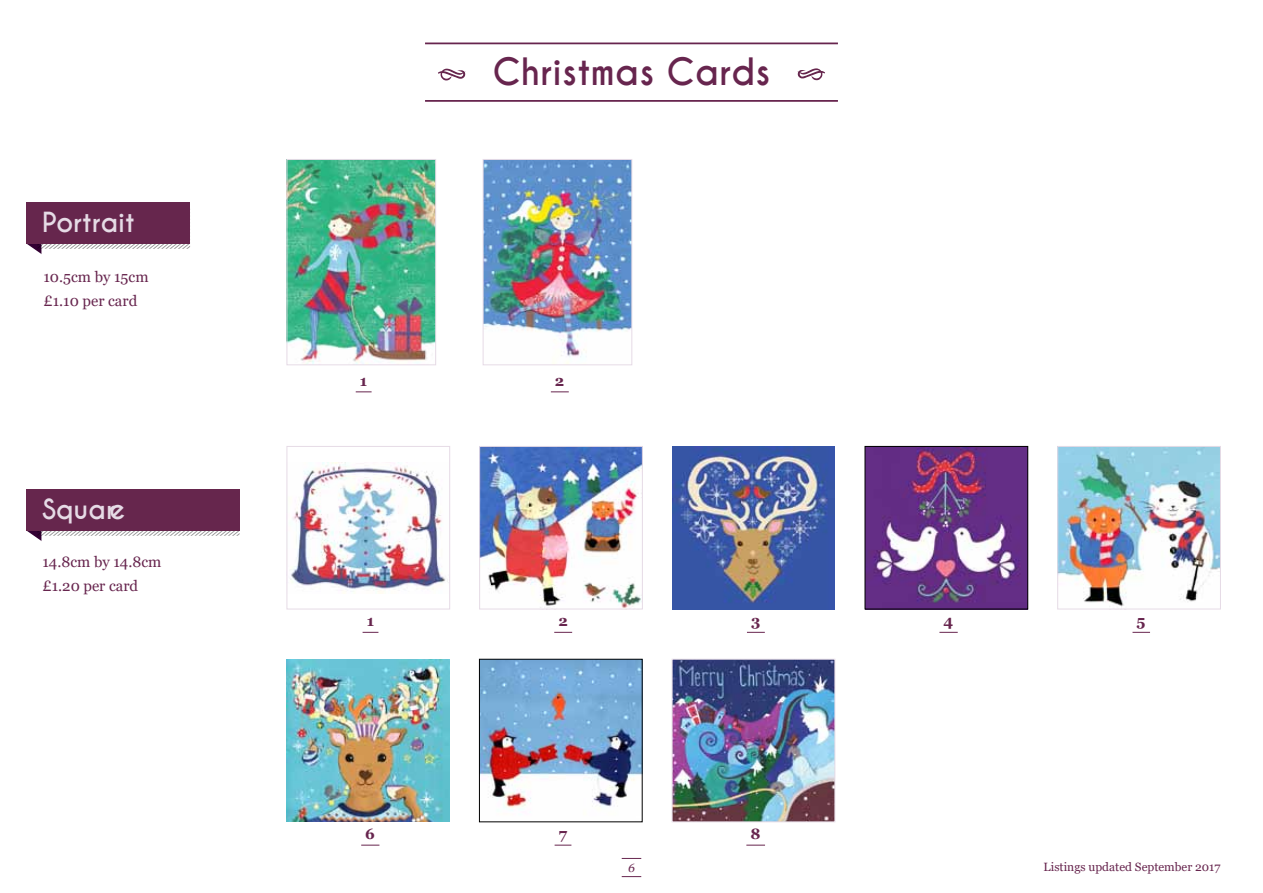
<style>
.page{position:relative;width:1263px;height:893px;background:#fff}
.page>*{position:absolute;margin:0;border:0;box-sizing:border-box;transform-origin:0 0}
.t1{font:700 35.4px "Caviar Dreams";color:#67254e}
.t2{font:700 25.95px "Caviar Dreams";color:#e6dbe6}
.t3{font:15px/24px "Georgia";color:#67254e}
.t4{font:700 15px "Georgia";color:#67254e}
.t5{font:12px "Georgia";color:#67254e}
.t6{font:italic 12px "Georgia";color:#67254e}
</style>
<div class="page">
<svg style="left:622px;top:858px;width:19px;height:1px"></svg>
<svg style="left:622px;top:876px;width:19px;height:1px"></svg>
<img style="left:290px;top:462px;width:158px;height:132px">
<div style="left:287px;top:446px;width:163px;height:163px;border:1px solid #e6dbe6"></div>
<svg style="left:363px;top:632px;width:15px;height:1px"></svg>
<img style="left:481px;top:448px;width:159px;height:159px">
<div style="left:479px;top:446px;width:163px;height:163px;border:1px solid #e6dbe6"></div>
<svg style="left:554px;top:632px;width:18px;height:1px"></svg>
<img style="left:672px;top:446px;width:163px;height:163px">
<svg style="left:747px;top:632px;width:18px;height:1px"></svg>
<img style="left:867px;top:448px;width:159px;height:159px">
<div style="left:865px;top:446px;width:163px;height:163px;border:1px solid #000"></div>
<svg style="left:939px;top:632px;width:19px;height:1px"></svg>
<img style="left:1059px;top:448px;width:160px;height:159px">
<div style="left:1057px;top:446px;width:164px;height:163px;border:1px solid #e6dbe6"></div>
<svg style="left:1132px;top:632px;width:18px;height:1px"></svg>
<svg style="left:27px;top:531px;width:213px;height:10px"></svg>
<div style="left:27px;top:489px;width:213px;height:42px;background:#66264d"></div>
<hr style="left:425px;top:100px;width:413px;height:2px;background:#67254e">
<hr style="left:425px;top:43px;width:413px;height:1px;background:#67254e">
<svg style="left:438px;top:69px;width:28px;height:11px"></svg>
<svg style="left:797px;top:68px;width:28px;height:12px"></svg>
<img style="left:485px;top:161px;width:145px;height:202px">
<div style="left:483px;top:159px;width:149px;height:206px;border:1px solid #e6dbe6"></div>
<svg style="left:551px;top:391px;width:18px;height:1px"></svg>
<img style="left:289px;top:161px;width:145px;height:202px">
<div style="left:287px;top:159px;width:149px;height:206px;border:1px solid #e6dbe6"></div>
<svg style="left:356px;top:391px;width:16px;height:1px"></svg>
<svg style="left:27px;top:244px;width:163px;height:10px"></svg>
<div style="left:27px;top:202px;width:163px;height:42px;background:#66264d"></div>
<img style="left:287px;top:659px;width:162px;height:163px">
<svg style="left:361px;top:845px;width:18px;height:1px"></svg>
<img style="left:481px;top:661px;width:159px;height:150px">
<div style="left:479px;top:659px;width:163px;height:163px;border:1px solid #000"></div>
<svg style="left:555px;top:845px;width:16px;height:1px"></svg>
<img style="left:674px;top:661px;width:159px;height:159px">
<div style="left:672px;top:659px;width:163px;height:163px;border:1px solid #e6dbe6"></div>
<svg style="left:746px;top:845px;width:19px;height:1px"></svg>
<h2 class="t2" style="left:42px;top:210px;width:94px">Portrait</h2>
<p class="t3" style="left:43px;top:265px;width:107px">10.5cm by 15cm £1.10 per card</p>
<h2 class="t2" style="left:42px;top:497px;width:85px">Square</h2>
<p class="t3" style="left:42px;top:550px;width:120px">14.8cm by 14.8cm £1.20 per card</p>
<h1 class="t1" style="left:492px;top:55px;width:279px">Christmas Cards</h1>
<p class="t4" style="left:360px;top:371px;width:9px">1</p>
<p class="t4" style="left:555px;top:371px;width:11px">2</p>
<p class="t4" style="left:367px;top:611px;width:9px">1</p>
<p class="t4" style="left:558px;top:611px;width:11px">2</p>
<p class="t4" style="left:751px;top:611px;width:11px">3</p>
<p class="t4" style="left:943px;top:611px;width:11px">4</p>
<p class="t4" style="left:1137px;top:611px;width:10px">5</p>
<p class="t4" style="left:365px;top:824px;width:11px">6</p>
<p class="t4" style="left:559px;top:824px;width:10px">7</p>
<p class="t4" style="left:750px;top:824px;width:12px">8</p>
<p class="t6" style="left:628px;top:860px;width:8px">6</p>
<p class="t5" style="left:1044px;top:860px;width:178px">Listings updated September 2017</p>
</div>
